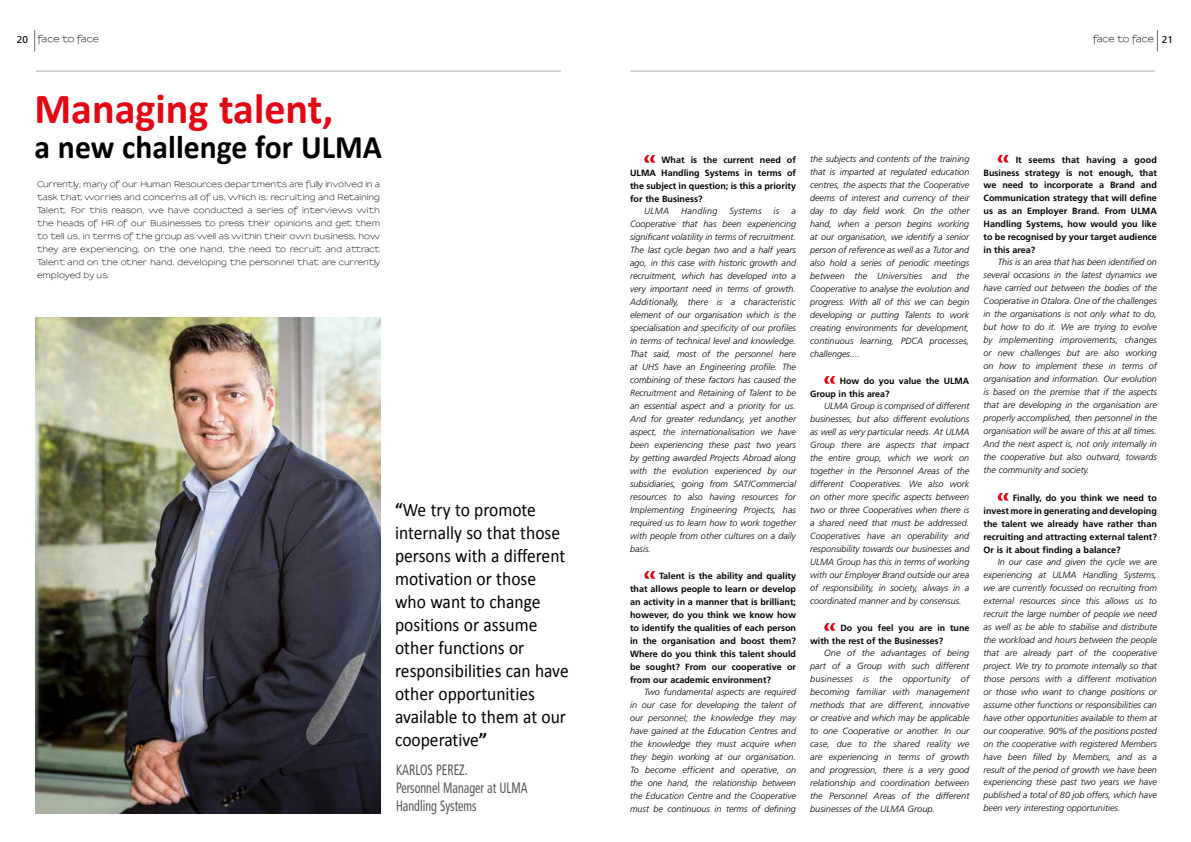
<style>
.page{position:relative;width:1191px;height:842px;background:#fff}
.page>*{position:absolute;margin:0;border:0;box-sizing:border-box;transform-origin:0 0}
.t1{font:700 43px "Calibri";color:#e30613}
.t2{font:700 33px "Calibri";color:#000;scale:.96 1}
.t3{font:19px/23px "Calibri";color:#000;scale:.92 1}
.t4{font:condensed 15px/18px "Frutiger LT Std";color:#575756;scale:.8 1}
.t5{font:italic 300 9px/13px "Frutiger LT Std";color:#000;text-align:justify}
.t6{font:700 9px/13px "Frutiger LT Std";color:#000;text-align:justify}
.t7{font:600 9px "Sansumi";color:#000}
.t8{font:italic 300 9px "Frutiger LT Std";letter-spacing:.03em;color:#000}
.t9{font:600 8px/13px "Sansumi";color:#000;text-align:justify}
.s1{font-family:"Frutiger LT Std";font-weight:400;font-size:10px}
.s2{font-weight:700}
</style>
<div class="page">
<svg style="left:34px;top:30px;width:1px;height:22px"></svg>
<svg style="left:1157px;top:30px;width:1px;height:22px"></svg>
<svg style="left:644px;top:155px;width:11px;height:8px"></svg>
<svg style="left:644px;top:571px;width:11px;height:8px"></svg>
<svg style="left:824px;top:376px;width:11px;height:8px"></svg>
<svg style="left:824px;top:623px;width:11px;height:8px"></svg>
<svg style="left:997px;top:155px;width:12px;height:7px"></svg>
<svg style="left:997px;top:493px;width:12px;height:7px"></svg>
<hr style="left:36px;top:71px;width:525px;height:1px;background:#aba9ad">
<hr style="left:630px;top:71px;width:525px;height:1px;background:#aba9ad">
<img style="left:35px;top:318px;width:345px;height:496px">
<p class="t7" style="left:17px;top:35px;width:83px"><span class="s1">20</span> face to face</p>
<p class="t7" style="left:1092px;top:34px;width:82px">face to face <span class="s1">21</span></p>
<h1 class="t1" style="left:34px;top:82px;width:300px">Managing talent,</h1>
<h2 class="t2" style="left:34px;top:126px;width:363px">a new challenge for ULMA</h2>
<p class="t9" style="left:37px;top:179px;width:344px">Currently, many of our Human Resources departments are fully involved in a task that worries and concerns all of us, which is: recruiting and Retaining Talent. For this reason, we have conducted a series of interviews with the heads of HR of our Businesses to press their opinions and get them to tell us, in terms of the group as well as within their own business, how they are experiencing, on the one hand, the need to recruit and attract Talent and on the other hand, developing the personnel that are currently employed by us.</p>
<h3 class="t3" style="left:395px;top:497px;width:190px"><span class="s2">“</span>We try to promote internally so that those persons with a different motivation or those who want to change positions or assume other functions or responsibilities can have other opportunities available to them at our cooperative<span class="s2">”</span></h3>
<h3 class="t4" style="left:396px;top:761px;width:166px">KARLOS PEREZ.<br>Personnel Manager at ULMA<br>Handling Systems</h3>
<p class="t6" style="left:630px;top:153px;width:167px;text-indent:31px">What is the current need of ULMA Handling Systems in terms of the subject in question; is this a priority for the Business?</p>
<p class="t5" style="left:644px;top:204px;width:26px">ULMA</p>
<p class="t8" style="left:681px;top:205px;width:38px">Handling</p>
<p class="t8" style="left:729px;top:205px;width:34px">Systems</p>
<p class="t5" style="left:773px;top:204px;width:7px">is</p>
<p class="t5" style="left:630px;top:204px;width:167px;text-indent:161px">a Cooperative that has been experiencing significant volatility in terms of recruitment.<br>The last cycle began two and a half years ago, in this case with historic growth and recruitment, which has developed into a very important need in terms of growth.<br>Additionally, there is a characteristic element of our organisation which is the specialisation and specificity of our profiles in terms of technical level and knowledge.<br>That said, most of the personnel here at UHS have an Engineering profile. The combining of these factors has caused the Recruitment and Retaining of Talent to be an essential aspect and a priority for us.<br>And for greater redundancy, yet another aspect, the internationalisation we have been experiencing these past two years by getting awarded Projects Abroad along with the evolution experienced by our subsidiaries, going from SAT/Commercial resources to also having resources for Implementing Engineering Projects, has required us to learn how to work together with people from other cultures on a daily basis.</p>
<p class="t6" style="left:630px;top:569px;width:167px;text-indent:29px">Talent is the ability and quality that allows people to learn or develop an activity in a manner that is brilliant; however, do you think we know how to identify the qualities of each person in the organisation and boost them?<br>Where do you think this talent should be sought? From our cooperative or from our academic environment?</p>
<p class="t5" style="left:630px;top:685px;width:167px;text-indent:14px">Two fundamental aspects are required in our case for developing the talent of our personnel; the knowledge they may have gained at the Education Centres and the knowledge they must acquire when they begin working at our organisation.<br>To become efficient and operative, on the one hand, the relationship between the Education Centre and the Cooperative must be continuous in terms of defining</p>
<p class="t5" style="left:810px;top:152px;width:161px">the subjects and contents of the training that is imparted at regulated education centres, the aspects that the Cooperative deems of interest and currency of their day to day field work. On the other hand, when a person begins working at our organisation, we identify a senior person of reference as well as a Tutor and also hold a series of periodic meetings between the Universities and the Cooperative to analyse the evolution and progress. With all of this we can begin developing or putting Talents to work creating environments for development, continuous learning, PDCA processes, challenges....</p>
<p class="t6" style="left:810px;top:374px;width:161px;text-indent:30px">How do you value the ULMA<br>Group in this area?</p>
<p class="t5" style="left:810px;top:399px;width:161px;text-indent:14px">ULMA Group is comprised of different businesses, but also different evolutions as well as very particular needs. At ULMA Group there are aspects that impact the entire group, which we work on together in the Personnel Areas of the different Cooperatives. We also work on other more specific aspects between two or three Cooperatives when there is a shared need that must be addressed.<br>Cooperatives have an operability and responsibility towards our businesses and ULMA Group has this in terms of working with our Employer Brand outside our area of responsibility, in society, always in a coordinated manner and by consensus.</p>
<p class="t6" style="left:810px;top:621px;width:161px;text-indent:30px">Do you feel you are in tune with the rest of the Businesses?</p>
<p class="t5" style="left:810px;top:646px;width:161px;text-indent:14px">One of the advantages of being part of a Group with such different businesses is the opportunity of becoming familiar with management methods that are different, innovative or creative and which may be applicable to one Cooperative or another. In our case, due to the shared reality we are experiencing in terms of growth and progression, there is a very good relationship and coordination between the Personnel Areas of the different businesses of the ULMA Group.</p>
<p class="t6" style="left:983px;top:153px;width:175px;text-indent:32px">It seems that having a good Business strategy is not enough, that we need to incorporate a Brand and Communication strategy that will define us as an Employer Brand. From ULMA Handling Systems, how would you like to be recognised by your target audience in this area?</p>
<p class="t5" style="left:983px;top:256px;width:175px;text-indent:14px">This is an area that has been identified on several occasions in the latest dynamics we have carried out between the bodies of the Cooperative in Otalora. One of the challenges in the organisations is not only what to do, but how to do it. We are trying to evolve by implementing improvements, changes or new challenges but are also working on how to implement these in terms of organisation and information. Our evolution is based on the premise that if the aspects that are developing in the organisation are properly accomplished, then personnel in the organisation will be aware of this at all times.<br>And the next aspect is, not only internally in the cooperative but also outward, towards the community and society.</p>
<p class="t6" style="left:983px;top:491px;width:175px;text-indent:29px">Finally, do you think we need to invest more in generating and developing the talent we already have rather than recruiting and attracting external talent?<br>Or is it about finding a balance?</p>
<p class="t5" style="left:983px;top:555px;width:175px;text-indent:14px">In our case and given the cycle we are experiencing at ULMA Handling Systems, we are currently focussed on recruiting from external resources since this allows us to recruit the large number of people we need as well as be able to stabilise and distribute the workload and hours between the people that are already part of the cooperative project. We try to promote internally so that those persons with a different motivation or those who want to change positions or assume other functions or responsibilities can have other opportunities available to them at our cooperative. 90% of the positions posted on the cooperative with registered Members have been filled by Members, and as a result of the period of growth we have been experiencing these past two years we have published a total of 80 job offers, which have been very interesting opportunities.</p>
</div>
